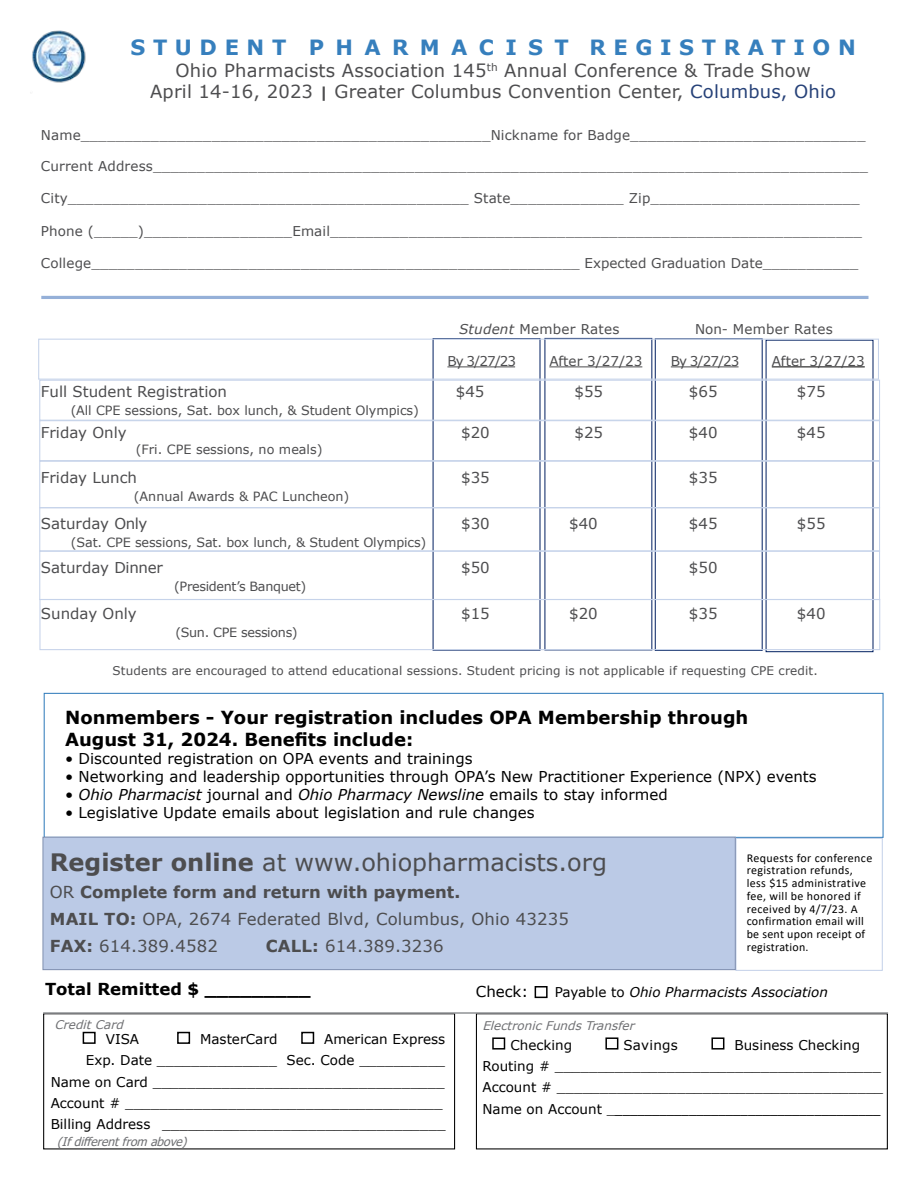
<style>
.page{position:relative;width:918px;height:1188px;background:#fff}
.page>*{position:absolute;margin:0;border:0;box-sizing:border-box;transform-origin:0 0}
.t1{font:24px "Verdana";color:#4d4d4f}
.t2{font:700 21px "Verdana";letter-spacing:.54em;color:#367fbd}
.t3{font:18px/21.6px "Verdana";letter-spacing:.01em;color:#4d4d4f;text-align:center}
.t4{font:700 18px/21.6px "Verdana";color:#000}
.t5{font:16.5px/27px "Verdana";letter-spacing:.01em;color:#4d4d4f}
.t6{font:700 16.5px "Verdana";color:#000}
.t7{font:15px "Verdana";color:#000}
.t8{font:15px "Verdana";color:#4d4d4f}
.t9{font:italic 15px "Verdana";color:#000}
.t10{font:13.5px "Verdana";letter-spacing:.01em;color:#4d4d4f}
.t11{font:13.5px/21px "Verdana";color:#000}
.t12{font:13.5px "Tahoma";color:#000}
.t13{font:italic 13.5px "Verdana";color:#000}
.t14{font:13.5px "Verdana";letter-spacing:.02em;color:#000}
.t15{font:12.75px "Verdana";letter-spacing:-.005em;color:#4d4d4f}
.t16{font:12.75px "Verdana";letter-spacing:-.025em;color:#4d4d4f}
.t17{font:12px/12.8px "Calibri";letter-spacing:.02em;color:#000}
.t18{font:12px "Verdana";letter-spacing:.01em;color:#4d4d4f}
.t19{font:italic 12px "Verdana";color:#6f7073}
.t20{font:italic 12px "Tahoma";color:#6f7073}
.s1{font-weight:700;font-size:15px}
.s2{color:#264178}
.s3{font-style:italic}
.s4{font-style:normal}
.s5{font-weight:700}
.s6{font-family:"Verdana"}
</style>
<div class="page">
<div style="left:44px;top:693px;width:840px;height:145px;border:1px solid #367fbd"></div>
<div style="left:655px;top:339px;width:107px;height:312px;border:1px solid #001f60"></div>
<div style="left:39px;top:599px;width:841px;height:51px;border:1px solid #c6d3ea"></div>
<div style="left:39px;top:420px;width:841px;height:41px;border:1px solid #c6d3ea"></div>
<div style="left:39px;top:461px;width:841px;height:47px;border:1px solid #c6d3ea"></div>
<div style="left:39px;top:507px;width:841px;height:44px;border:1px solid #c6d3ea"></div>
<div style="left:39px;top:551px;width:841px;height:49px;border:1px solid #c6d3ea"></div>
<div style="left:39px;top:380px;width:841px;height:41px;border:1px solid #c6d3ea"></div>
<div style="left:38px;top:339px;width:841px;height:41px;border:1px solid #c6d3ea"></div>
<div style="left:735px;top:838px;width:148px;height:133px;border:1px solid #c6d3ea"></div>
<div style="left:43px;top:1013px;width:412px;height:136px;border:1px solid #000"></div>
<hr style="left:447px;top:366px;width:68px;height:1px;background:#4d4d4f">
<hr style="left:549px;top:366px;width:93px;height:1px;background:#4d4d4f">
<hr style="left:671px;top:366px;width:68px;height:1px;background:#4d4d4f">
<hr style="left:772px;top:366px;width:93px;height:1px;background:#000">
<div style="left:43px;top:837px;width:692px;height:133px;background:#bbcae6"></div>
<div style="left:43px;top:837px;width:692px;height:133px;border:1px solid #808faf"></div>
<div style="left:476px;top:1013px;width:412px;height:136px;border:1px solid #000"></div>
<hr style="left:43px;top:1012px;width:845px;height:2px;background:#8f9194">
<hr style="left:41px;top:296px;width:827px;height:3px;background:#95b0d8">
<div style="left:83px;top:1032px;width:13px;height:12px;border:2px solid #000"></div>
<div style="left:177px;top:1032px;width:13px;height:12px;border:2px solid #000"></div>
<div style="left:301px;top:1032px;width:13px;height:12px;border:2px solid #000"></div>
<div style="left:492px;top:1037px;width:13px;height:13px;border:2px solid #000"></div>
<div style="left:605px;top:1037px;width:13px;height:13px;border:2px solid #000"></div>
<div style="left:711px;top:1037px;width:13px;height:13px;border:2px solid #000"></div>
<img style="left:30px;top:30px;width:56px;height:63px">
<div style="left:535px;top:986px;width:13px;height:12px;border:2px solid #000"></div>
<h2 class="t2" style="left:131px;top:33px;width:727px">S T U D E N T PHARMACIST R E G I S T R A T I O N</h2>
<h3 class="t3" style="left:150px;top:59px;width:687px">Ohio Pharmacists Association 145<sup>th</sup> Annual Conference &amp; Trade Show<br>April 14-16, 2023 <span class="s1">|</span> Greater Columbus Convention Center, <span class="s2">Columbus, Ohio</span></h3>
<p class="t10" style="left:41px;top:125px;width:826px">Name_______________________________________________Nickname for Badge___________________________</p>
<p class="t10" style="left:41px;top:157px;width:829px">Current Address__________________________________________________________________________________</p>
<p class="t10" style="left:41px;top:189px;width:820px">City______________________________________________ State_____________ Zip________________________</p>
<p class="t10" style="left:41px;top:221px;width:823px">Phone (_____)_________________Email_____________________________________________________________</p>
<p class="t10" style="left:41px;top:254px;width:819px">College________________________________________________________ Expected Graduation Date___________</p>
<p class="t10" style="left:459px;top:320px;width:162px"><span class="s3">Student</span> Member Rates</p>
<p class="t10" style="left:695px;top:320px;width:139px">Non- Member Rates</p>
<p class="t10" style="left:447px;top:352px;width:70px">By 3/27/23</p>
<p class="t10" style="left:549px;top:352px;width:95px">After 3/27/23</p>
<p class="t10" style="left:671px;top:352px;width:70px">By 3/27/23</p>
<p class="t10" style="left:772px;top:352px;width:95px">After 3/27/23</p>
<p class="t8" style="left:41px;top:381px;width:188px">Full Student Registration</p>
<p class="t8" style="left:456px;top:381px;width:30px">$45</p>
<p class="t8" style="left:574px;top:381px;width:30px">$55</p>
<p class="t8" style="left:689px;top:381px;width:30px">$65</p>
<p class="t8" style="left:797px;top:381px;width:30px">$75</p>
<p class="t15" style="left:71px;top:402px;width:350px">(All CPE sessions, Sat. box lunch, &amp; Student Olympics)</p>
<p class="t8" style="left:41px;top:422px;width:87px">Friday Only</p>
<p class="t8" style="left:461px;top:422px;width:30px">$20</p>
<p class="t8" style="left:574px;top:422px;width:30px">$25</p>
<p class="t8" style="left:689px;top:422px;width:30px">$40</p>
<p class="t8" style="left:797px;top:422px;width:30px">$45</p>
<p class="t15" style="left:136px;top:441px;width:188px">(Fri. CPE sessions, no meals)</p>
<p class="t8" style="left:41px;top:467px;width:98px">Friday Lunch</p>
<p class="t8" style="left:461px;top:467px;width:30px">$35</p>
<p class="t8" style="left:689px;top:467px;width:30px">$35</p>
<p class="t15" style="left:134px;top:487px;width:217px">(Annual Awards &amp; PAC Luncheon)</p>
<p class="t8" style="left:41px;top:513px;width:108px">Saturday Only</p>
<p class="t8" style="left:461px;top:513px;width:30px">$30</p>
<p class="t8" style="left:569px;top:513px;width:30px">$40</p>
<p class="t8" style="left:689px;top:513px;width:30px">$45</p>
<p class="t8" style="left:797px;top:513px;width:30px">$55</p>
<p class="t15" style="left:71px;top:534px;width:357px">(Sat. CPE sessions, Sat. box lunch, &amp; Student Olympics)</p>
<p class="t8" style="left:41px;top:557px;width:123px">Saturday Dinner</p>
<p class="t8" style="left:461px;top:557px;width:30px">$50</p>
<p class="t8" style="left:689px;top:557px;width:30px">$50</p>
<p class="t16" style="left:174px;top:577px;width:134px">(President’s Banquet)</p>
<p class="t8" style="left:41px;top:603px;width:97px">Sunday Only</p>
<p class="t8" style="left:461px;top:603px;width:30px">$15</p>
<p class="t8" style="left:569px;top:603px;width:30px">$20</p>
<p class="t8" style="left:689px;top:603px;width:30px">$35</p>
<p class="t8" style="left:797px;top:603px;width:30px">$40</p>
<p class="t16" style="left:175px;top:624px;width:124px">(Sun. CPE sessions)</p>
<p class="t18" style="left:113px;top:662px;width:707px">Students are encouraged to attend educational sessions. Student pricing is not applicable if requesting CPE credit.</p>
<h3 class="t4" style="left:65px;top:706px;width:685px">Nonmembers - Your registration includes OPA Membership through<br>August 31, 2024. Benefits include:</h3>
<p class="t7" style="left:65px;top:748px;width:409px">• Discounted registration on OPA events and trainings</p>
<p class="t7" style="left:65px;top:766px;width:753px">• Networking and leadership opportunities through OPA’s New Practitioner Experience (NPX) events</p>
<p class="t9" style="left:65px;top:784px;width:604px"><span class="s4">•</span> Ohio Pharmacist <span class="s4">journal and</span> Ohio Pharmacy Newsline <span class="s4">emails to stay informed</span></p>
<p class="t7" style="left:65px;top:802px;width:471px">• Legislative Update emails about legislation and rule changes</p>
<h1 class="t1" style="left:50px;top:846px;width:559px"><span class="s5">Register online</span> at www.ohiopharmacists.org</h1>
<p class="t5" style="left:50px;top:879px;width:521px">OR <span class="s5">Complete form and return with payment.<br>MAIL TO:</span> OPA, 2674 Federated Blvd, Columbus, Ohio 43235<br><span class="s5">FAX:</span> 614.389.4582</p>
<p class="t5" style="left:266px;top:933px;width:179px"><span class="s5">CALL:</span> 614.389.3236</p>
<p class="t17" style="left:747px;top:851px;width:127px">Requests for conference registration refunds, less $15 administrative fee, will be honored if received by 4/7/23. A confirmation email will be sent upon receipt of registration.</p>
<p class="t6" style="left:45px;top:977px;width:267px">Total Remitted $ _________</p>
<p class="t7" style="left:476px;top:982px;width:54px">Check:</p>
<p class="t13" style="left:555px;top:983px;width:275px"><span class="s4">Payable to</span> Ohio Pharmacists Association</p>
<p class="t19" style="left:54px;top:1016px;width:74px">CreditCard</p>
<p class="t19" style="left:482px;top:1018px;width:157px">ElectronicFundsTransfer</p>
<p class="t11" style="left:106px;top:1028px;width:35px">VISA</p>
<p class="t11" style="left:200px;top:1028px;width:79px">MasterCard</p>
<p class="t11" style="left:86px;top:1028px;width:361px;text-align:right">American Express<br>Exp. Date ______________ Sec. Code __________</p>
<p class="t11" style="left:51px;top:1072px;width:396px">Name on Card __________________________________<br>Account # _____________________________________<br>Billing Address _________________________________</p>
<p class="t20" style="left:57px;top:1133px;width:135px">(Ifdifferentfrom above)</p>
<p class="t11" style="left:482px;top:1034px;width:402px;text-indent:252px">Business Checking<br>Routing # ______________________________________<br>Account # ______________________________________</p>
<p class="t12" style="left:482px;top:1100px;width:400px"><span class="s6">Name on Account _</span>____________________________________</p>
<p class="t11" style="left:511px;top:1034px;width:63px">Checking</p>
<p class="t14" style="left:623px;top:1035px;width:56px">Savings</p>
</div>
